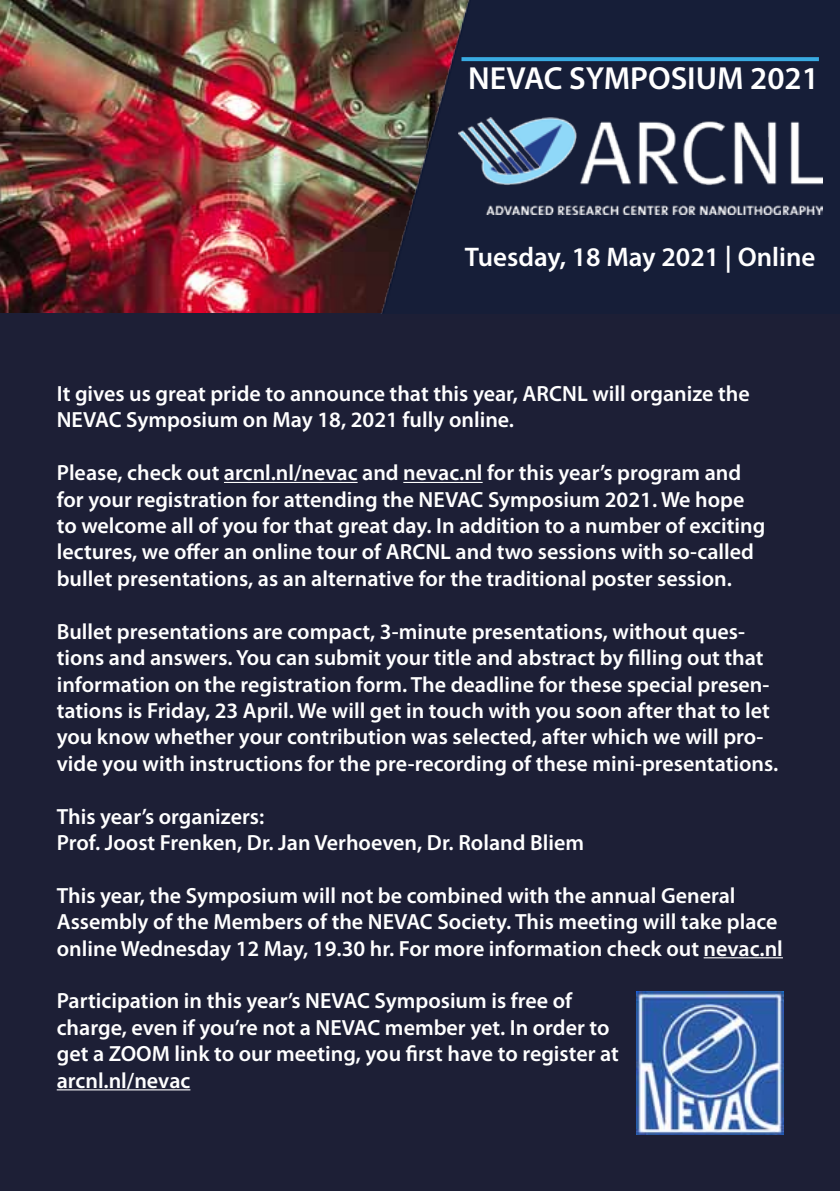
<style>
.page{position:relative;width:840px;height:1191px;background:#fff}
.page>*{position:absolute;margin:0;border:0;box-sizing:border-box;transform-origin:0 0}
.t1{font:600 32px "Myriad Pro";color:#fff}
.t2{font:600 27px "Myriad Pro";color:#fff}
.t3{font:600 22px/26.4px "Myriad Pro";color:#fff}
</style>
<div class="page">
<div style="left:0;top:261px;width:839px;height:930px;background:#1d1f36"></div>
<img style="left:0;top:0;width:363px;height:312px">
<img style="left:363px;top:0;width:476px;height:313px">
<svg style="left:461px;top:57px;width:357px;height:4px"></svg>
<img style="left:458px;top:117px;width:363px;height:98px">
<hr style="left:224px;top:482px;width:133px;height:1px;background:#fff">
<hr style="left:403px;top:482px;width:79px;height:1px;background:#fff">
<hr style="left:703px;top:957px;width:79px;height:1px;background:#fff">
<hr style="left:57px;top:1089px;width:133px;height:1px;background:#fff">
<img style="left:636px;top:991px;width:146px;height:143px">
<p class="t1" style="left:468px;top:58px;width:352px">NEVAC SYMPOSIUM 2021</p>
<p class="t2" style="left:464px;top:240px;width:352px">Tuesday, 18 May 2021 | Online</p>
<p class="t3" style="left:57px;top:380px;width:694px">It gives us great pride to announce that this year, ARCNL will organize the<br>NEVAC Symposium on May 18, 2021 fully online.</p>
<p class="t3" style="left:57px;top:459px;width:709px">Please, check out arcnl.nl/nevac and nevac.nl for this year’s program and for your registration for attending the NEVAC Symposium 2021. We hope to welcome all of you for that great day. In addition to a number of exciting lectures, we offer an online tour of ARCNL and two sessions with so-called bullet presentations, as an alternative for the traditional poster session.</p>
<p class="t3" style="left:57px;top:617px;width:722px">Bullet presentations are compact, 3-minute presentations, without ques&shy;tions and answers. You can submit your title and abstract by filling out that information on the registration form. The deadline for these special presen&shy;tations is Friday, 23 April. We will get in touch with you soon after that to let you know whether your contribution was selected, after which we will pro&shy;vide you with instructions for the pre-recording of these mini-presentations.</p>
<p class="t3" style="left:57px;top:802px;width:209px">This year’s organizers:</p>
<p class="t3" style="left:57px;top:829px;width:528px">Prof. Joost Frenken, Dr. Jan Verhoeven, Dr. Roland Bliem</p>
<p class="t3" style="left:57px;top:881px;width:727px">This year, the Symposium will not be combined with the annual General<br>Assembly of the Members of the NEVAC Society. This meeting will take place online Wednesday 12 May, 19.30 hr. For more information check out nevac.nl</p>
<p class="t3" style="left:57px;top:987px;width:563px">Participation in this year’s NEVAC Symposium is free of charge, even if you’re not a NEVAC member yet. In order to get a ZOOM link to our meeting, you first have to register at arcnl.nl/nevac</p>
</div>
